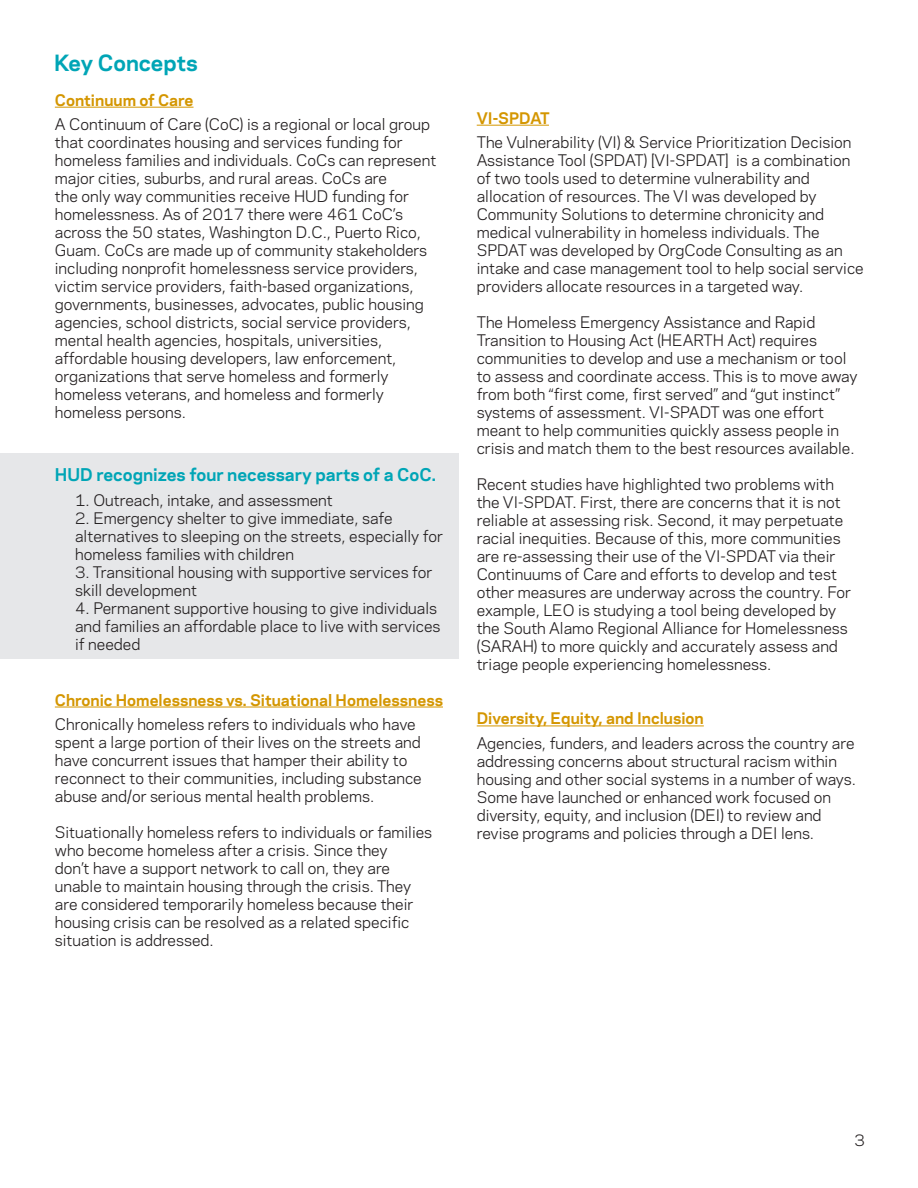
<style>
.page{position:relative;width:918px;height:1188px;background:#fff}
.page>*{position:absolute;margin:0;border:0;box-sizing:border-box;transform-origin:0 0}
.t1{font:700 21px "Galaxie Polaris";color:#00a5b6}
.t2{font:700 16.5px "Galaxie Polaris";color:#00a5b6}
.t3{font:15px/18px "Galaxie Polaris";color:#231f20}
.Subhead{font:700 15px "Galaxie Polaris";color:#d49600}
</style>
<div class="page">
<div style="left:1px;top:454px;width:458px;height:205px;background:#e6e7e9"></div>
<hr style="left:55px;top:107px;width:139px;height:1px;background:#d49600">
<hr style="left:55px;top:707px;width:388px;height:1px;background:#d49600">
<hr style="left:477px;top:125px;width:72px;height:1px;background:#d49600">
<hr style="left:477px;top:726px;width:227px;height:1px;background:#d49600">
<p class="t1" style="left:54px;top:47px;width:145px">Key Concepts</p>
<p class="Subhead" style="left:55px;top:89px;width:140px">Continuum of Care</p>
<p class="t3" style="left:55px;top:115px;width:383px">A Continuum of Care (CoC) is a regional or local group that coordinates housing and services funding for homeless families and individuals. CoCs can represent major cities, suburbs, and rural areas. CoCs are<br>the only way communities receive HUD funding for homelessness. As of 2017 there were 461 CoC’s across the 50 states, Washington D.C., Puerto Rico, Guam. CoCs are made up of community stakeholders including nonprofit homelessness service providers, victim service providers, faith-based organizations, governments, businesses, advocates, public housing agencies, school districts, social service providers, mental health agencies, hospitals, universities, affordable housing developers, law enforcement, organizations that serve homeless and formerly homeless veterans, and homeless and formerly homeless persons.</p>
<p class="t2" style="left:55px;top:462px;width:383px">HUD recognizes four necessary parts of a CoC.</p>
<p class="t3" style="left:75px;top:490px;width:259px">1. Outreach, intake, and assessment</p>
<p class="t3" style="left:75px;top:508px;width:370px">2. Emergency shelter to give immediate, safe alternatives to sleeping on the streets, especially for homeless families with children</p>
<p class="t3" style="left:75px;top:562px;width:359px">3. Transitional housing with supportive services for skill development</p>
<p class="t3" style="left:75px;top:598px;width:367px">4. Permanent supportive housing to give individuals and families an affordable place to live with services if needed</p>
<p class="Subhead" style="left:55px;top:688px;width:390px">Chronic Homelessness vs. Situational Homelessness</p>
<p class="t3" style="left:55px;top:715px;width:369px">Chronically homeless refers to individuals who have spent a large portion of their lives on the streets and have concurrent issues that hamper their ability to reconnect to their communities, including substance abuse and/or serious mental health problems.</p>
<p class="t3" style="left:55px;top:823px;width:379px">Situationally homeless refers to individuals or families who become homeless after a crisis. Since they<br>don’t have a support network to call on, they are unable to maintain housing through the crisis. They are considered temporarily homeless because their housing crisis can be resolved as a related specific situation is addressed.</p>
<p class="Subhead" style="left:477px;top:107px;width:75px">VI-SPDAT</p>
<p class="t3" style="left:477px;top:133px;width:389px">The Vulnerability (VI) &amp; Service Prioritization Decision Assistance Tool (SPDAT) [VI-SPDAT] is a combination of two tools used to determine vulnerability and allocation of resources. The VI was developed by Community Solutions to determine chronicity and medical vulnerability in homeless individuals. The SPDAT was developed by OrgCode Consulting as an intake and case management tool to help social service providers allocate resources in a targeted way.</p>
<p class="t3" style="left:477px;top:313px;width:382px">The Homeless Emergency Assistance and Rapid Transition to Housing Act (HEARTH Act) requires communities to develop and use a mechanism or tool to assess and coordinate access. This is to move away from both “first come, first served” and “gut instinct” systems of assessment. VI-SPADT was one effort meant to help communities quickly assess people in crisis and match them to the best resources available.</p>
<p class="t3" style="left:477px;top:475px;width:376px">Recent studies have highlighted two problems with the VI-SPDAT. First, there are concerns that it is not reliable at assessing risk. Second, it may perpetuate racial inequities. Because of this, more communities are re-assessing their use of the VI-SPDAT via their Continuums of Care and efforts to develop and test other measures are underway across the country. For example, LEO is studying a tool being developed by the South Alamo Regional Alliance for Homelessness (SARAH) to more quickly and accurately assess and triage people experiencing homelessness.</p>
<p class="Subhead" style="left:477px;top:707px;width:229px">Diversity, Equity, and Inclusion</p>
<p class="t3" style="left:477px;top:734px;width:381px">Agencies, funders, and leaders across the country are addressing concerns about structural racism within housing and other social systems in a number of ways.<br>Some have launched or enhanced work focused on diversity, equity, and inclusion (DEI) to review and revise programs and policies through a DEI lens.</p>
<p class="t3" style="left:854px;top:1130px;width:12px">3</p>
</div>
